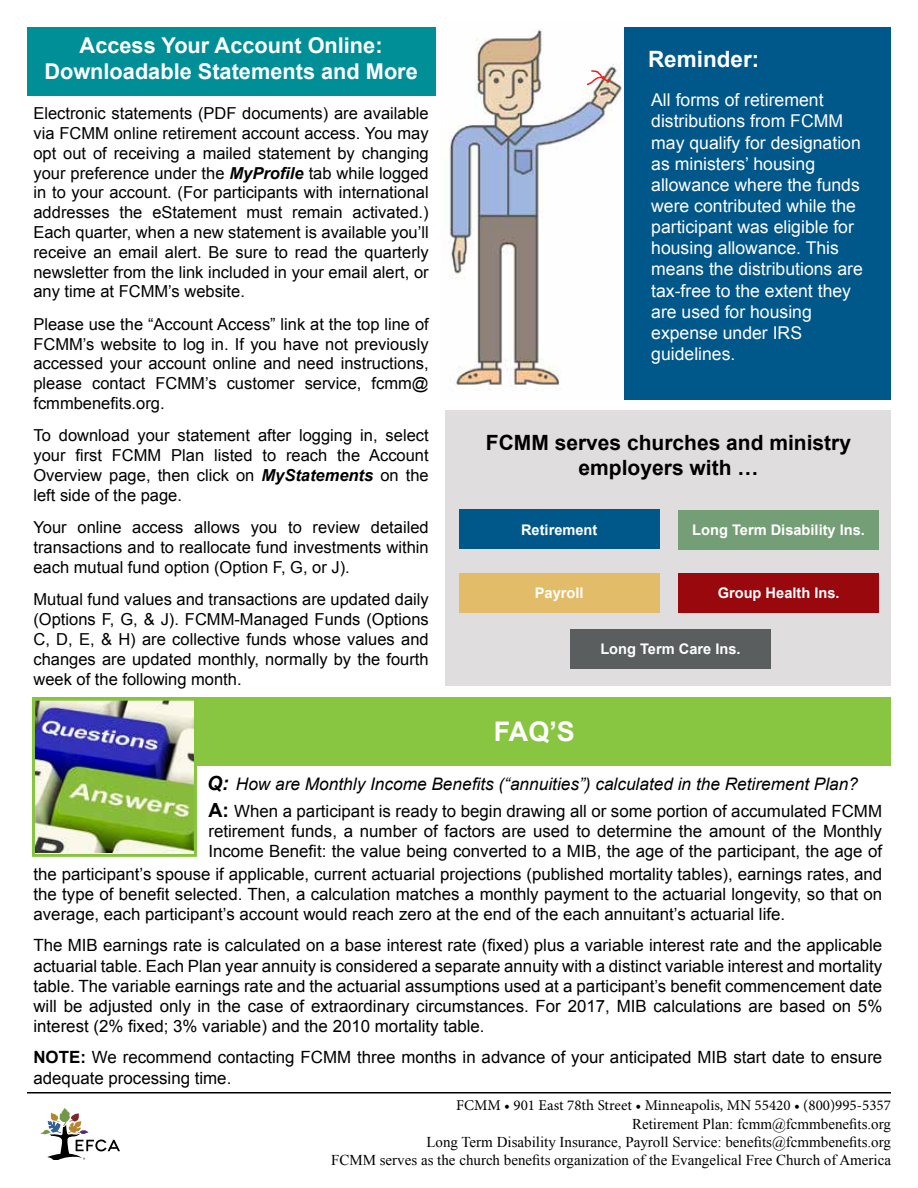
<style>
.page{position:relative;width:918px;height:1188px;background:#fff}
.page>*{position:absolute;margin:0;border:0;box-sizing:border-box;transform-origin:0 0}
.t1{font:700 27px "Arial";color:#fff}
.t2{font:700 22.5px "Arial";color:#fff}
.t3{font:700 21.75px/26.1px "Arial";color:#fff;text-align:center}
.t4{font:700 21px/25.2px "Arial";color:#000;text-align:center}
.t5{font:italic 700 19.5px "Arial";color:#000}
.t6{font:17.7px/21.1px "Arial";color:#fff}
.t7{font:italic 17.25px "Arial";color:#000}
.t8{font:16.8px/20.2px "Arial";color:#000;text-align:justify}
.t9{font:16.5px/19.8px "Arial";color:#000;text-align:justify}
.t10{font:15px/18.3px "Times New Roman";color:#000;text-align:right}
.t11{font:15px "Minion Pro";color:#000}
.t12{font:700 14.7px "Arial";color:#fff}
.s1{font-weight:700;font-style:italic}
.s2{font-weight:700;font-size:19.5px}
.s3{font-weight:700}
</style>
<div class="page">
<hr style="left:27px;top:1092px;width:864px;height:2px;background:#000">
<svg style="left:41px;top:1108px;width:79px;height:52px"></svg>
<div style="left:27px;top:27px;width:408px;height:68px;background:#008f96"></div>
<div style="left:624px;top:27px;width:267px;height:373px;background:#005789"></div>
<img style="left:449px;top:30px;width:173px;height:360px">
<div style="left:446px;top:410px;width:445px;height:276px;background:#dfdddd"></div>
<div style="left:459px;top:510px;width:201px;height:39px;background:#005789"></div>
<div style="left:678px;top:573px;width:201px;height:39px;background:#98080d"></div>
<div style="left:459px;top:573px;width:201px;height:39px;background:#e3bc69"></div>
<div style="left:678px;top:510px;width:201px;height:40px;background:#749e76"></div>
<div style="left:570px;top:629px;width:201px;height:40px;background:#5b5e5e"></div>
<div style="left:32px;top:697px;width:859px;height:68px;background:#88c540"></div>
<img style="left:36px;top:702px;width:157px;height:150px">
<div style="left:32px;top:698px;width:165px;height:159px;border:3px solid #87c541"></div>
<svg style="left:585px;top:69px;width:30px;height:17px"></svg>
<h3 class="t3" style="left:44px;top:33px;width:375px">Access Your Account Online:<br>Downloadable Statements and More</h3>
<p class="t9" style="left:33px;top:104px;width:397px">Electronic statements (PDF documents) are available via FCMM online retirement account access. You may opt out of receiving a mailed statement by changing your preference under the <span class="s1">MyProfile</span> tab while logged in to your account. (For participants with international addresses the eStatement must remain activated.)<br>Each quarter, when a new statement is available you’ll receive an email alert. Be sure to read the quarterly newsletter from the link included in your email alert, or any time at FCMM’s website.</p>
<p class="t9" style="left:33px;top:314px;width:397px">Please use the “Account Access” link at the top line of FCMM’s website to log in. If you have not previously accessed your account online and need instructions, please contact FCMM’s customer service, fcmm@ fcmmbenefits.org.</p>
<p class="t9" style="left:33px;top:426px;width:397px">To download your statement after logging in, select your first FCMM Plan listed to reach the Account Overview page, then click on <span class="s1">MyStatements</span> on the left side of the page.</p>
<p class="t9" style="left:33px;top:518px;width:397px">Your online access allows you to review detailed transactions and to reallocate fund investments within each mutual fund option (Option F, G, or J).</p>
<p class="t9" style="left:33px;top:590px;width:397px">Mutual fund values and transactions are updated daily (Options F, G, &amp; J). FCMM-Managed Funds (Options C, D, E, &amp; H) are collective funds whose values and changes are updated monthly, normally by the fourth week of the following month.</p>
<h2 class="t2" style="left:648px;top:44px;width:113px">Reminder:</h2>
<p class="t6" style="left:651px;top:90px;width:213px">All forms of retirement distributions from FCMM may qualify for designation as ministers’ housing allowance where the funds were contributed while the participant was eligible for housing allowance. This means the distributions are tax-free to the extent they are used for housing expense under IRS guidelines.</p>
<p class="t4" style="left:486px;top:430px;width:367px">FCMM serves churches and ministry employers with …</p>
<p class="t12" style="left:521px;top:520px;width:78px">Retirement</p>
<p class="t12" style="left:692px;top:520px;width:174px">Long Term Disability Ins.</p>
<p class="t12" style="left:535px;top:583px;width:50px">Payroll</p>
<p class="t12" style="left:718px;top:583px;width:123px">Group Health Ins.</p>
<p class="t12" style="left:600px;top:639px;width:142px">Long Term Care Ins.</p>
<h1 class="t1" style="left:494px;top:714px;width:82px">FAQ’S</h1>
<p class="t7" style="left:236px;top:773px;width:624px">How are Monthly Income Benefits (“annuities”) calculated in the Retirement Plan?</p>
<p class="t8" style="left:208px;top:801px;width:675px"><span class="s2">A:</span> When a participant is ready to begin drawing all or some portion of accumulated FCMM retirement funds, a number of factors are used to determine the amount of the Monthly Income Benefit: the value being converted to a MIB, the age of the participant, the age of</p>
<p class="t5" style="left:207px;top:770px;width:23px">Q:</p>
<p class="t8" style="left:33px;top:864px;width:850px">the participant’s spouse if applicable, current actuarial projections (published mortality tables), earnings rates, and the type of benefit selected. Then, a calculation matches a monthly payment to the actuarial longevity, so that on average, each participant’s account would reach zero at the end of the each annuitant’s actuarial life.</p>
<p class="t8" style="left:33px;top:935px;width:850px">The MIB earnings rate is calculated on a base interest rate (fixed) plus a variable interest rate and the applicable actuarial table. Each Plan year annuity is considered a separate annuity with a distinct variable interest and mortality table. The variable earnings rate and the actuarial assumptions used at a participant’s benefit commencement date will be adjusted only in the case of extraordinary circumstances. For 2017, MIB calculations are based on 5% interest (2% fixed; 3% variable) and the 2010 mortality table.</p>
<p class="t8" style="left:33px;top:1048px;width:850px"><span class="s3">NOTE:</span> We recommend contacting FCMM three months in advance of your anticipated MIB start date to ensure adequate processing time.</p>
<p class="t11" style="left:456px;top:1095px;width:436px">FCMM • 901 East 78th Street • Minneapolis, MN 55420 • (800)995-5357</p>
<p class="t10" style="left:331px;top:1114px;width:561px">Retirement Plan: fcmm@fcmmbenefits.org<br>Long Term Disability Insurance, Payroll Service: benefits@fcmmbenefits.org<br>FCMM serves as the church benefits organization of the Evangelical Free Church of America</p>
</div>
